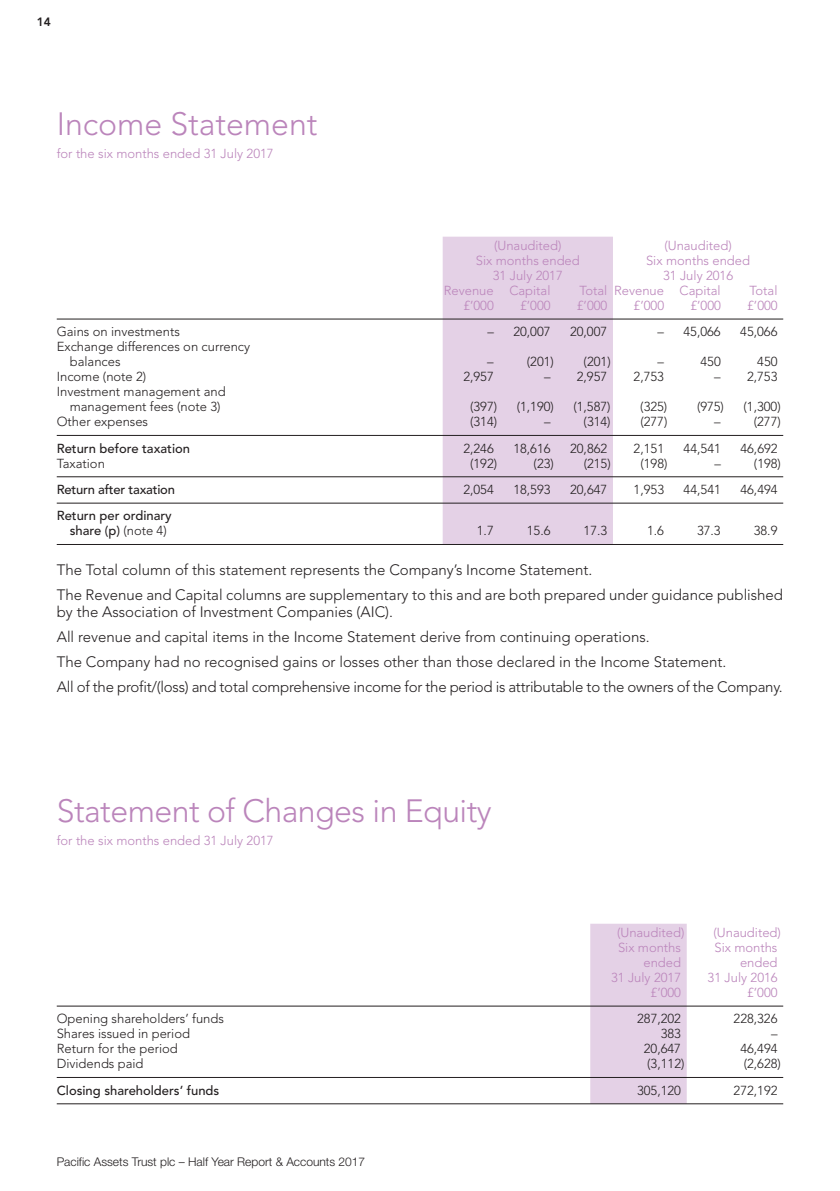
<style>
.page{position:relative;width:840px;height:1191px;background:#fff}
.page>*{position:absolute;margin:0;border:0;box-sizing:border-box;transform-origin:0 0}
.t1{font:300 32px "Avenir";letter-spacing:-.015em;color:#bb85bb}
.t2{font:300 15px/25px "Avenir";color:#231f20}
.t3{font:300 13px/15px "Avenir";color:#231f20}
.t4{font:300 13px "Avenir";color:#bb85bb}
.t5{font:500 13px/15px "Avenir";color:#231f20}
.t6{font:300 12px "Helvetica Neue LT";color:#231f20}
.t7{font:800 12px "Avenir";color:#231f20}
.s1{font-weight:300}
</style>
<div class="page">
<div style="left:442px;top:237px;width:170px;height:308px;background:#e4d1e6"></div>
<hr style="left:57px;top:318px;width:725px;height:1px;background:#231f20">
<hr style="left:57px;top:435px;width:725px;height:1px;background:#231f20">
<hr style="left:57px;top:476px;width:725px;height:1px;background:#231f20">
<hr style="left:57px;top:502px;width:725px;height:1px;background:#231f20">
<hr style="left:57px;top:544px;width:725px;height:1px;background:#231f20">
<div style="left:590px;top:923px;width:96px;height:180px;background:#e4d1e6"></div>
<hr style="left:57px;top:1005px;width:725px;height:1px;background:#231f20">
<hr style="left:57px;top:1077px;width:725px;height:1px;background:#231f20">
<hr style="left:57px;top:1103px;width:725px;height:1px;background:#231f20">
<p class="t7" style="left:37px;top:14px;width:16px">14</p>
<h1 class="t1" style="left:57px;top:111px;width:262px">Income Statement</h1>
<p class="t4" style="left:57px;top:148px;width:218px">for the six months ended 31 July 2017</p>
<p class="t4" style="left:494px;top:240px;width:69px">(Unaudited)</p>
<p class="t4" style="left:664px;top:240px;width:69px">(Unaudited)</p>
<p class="t4" style="left:475px;top:255px;width:105px">Six months ended</p>
<p class="t4" style="left:645px;top:255px;width:105px">Six months ended</p>
<p class="t4" style="left:492px;top:270px;width:71px">31 July 2017</p>
<p class="t4" style="left:662px;top:270px;width:71px">31 July 2016</p>
<p class="t4" style="left:443px;top:285px;width:108px">Revenue Capital</p>
<p class="t4" style="left:579px;top:285px;width:143px">Total Revenue Capital</p>
<p class="t4" style="left:749px;top:285px;width:29px">Total</p>
<p class="t4" style="left:463px;top:300px;width:32px">£’000</p>
<p class="t4" style="left:520px;top:300px;width:32px">£’000</p>
<p class="t4" style="left:576px;top:300px;width:32px">£’000</p>
<p class="t4" style="left:633px;top:300px;width:32px">£’000</p>
<p class="t4" style="left:690px;top:300px;width:32px">£’000</p>
<p class="t4" style="left:746px;top:300px;width:32px">£’000</p>
<p class="t3" style="left:57px;top:325px;width:125px">Gains on investments</p>
<p class="t3" style="left:487px;top:325px;width:65px">– 20,007</p>
<p class="t3" style="left:569px;top:325px;width:39px">20,007</p>
<p class="t3" style="left:657px;top:325px;width:65px">– 45,066</p>
<p class="t3" style="left:739px;top:325px;width:39px">45,066</p>
<p class="t3" style="left:70px;top:340px;width:182px;text-indent:-13px">Exchange differences on currency balances</p>
<p class="t3" style="left:487px;top:355px;width:8px">–</p>
<p class="t3" style="left:526px;top:355px;width:29px">(201)</p>
<p class="t3" style="left:583px;top:355px;width:29px">(201)</p>
<p class="t3" style="left:657px;top:355px;width:8px">–</p>
<p class="t3" style="left:700px;top:355px;width:22px">450</p>
<p class="t3" style="left:756px;top:355px;width:22px">450</p>
<p class="t3" style="left:57px;top:370px;width:91px">Income (note 2)</p>
<p class="t3" style="left:463px;top:370px;width:32px">2,957</p>
<p class="t3" style="left:543px;top:370px;width:65px">– 2,957</p>
<p class="t3" style="left:633px;top:370px;width:32px">2,753</p>
<p class="t3" style="left:713px;top:370px;width:65px">– 2,753</p>
<p class="t3" style="left:57px;top:385px;width:170px;text-align:center">Investment management and management fees (note 3)</p>
<p class="t3" style="left:470px;top:400px;width:28px">(397)</p>
<p class="t3" style="left:516px;top:400px;width:39px">(1,190)</p>
<p class="t3" style="left:573px;top:400px;width:39px">(1,587)</p>
<p class="t3" style="left:640px;top:400px;width:28px">(325)</p>
<p class="t3" style="left:696px;top:400px;width:28px">(975)</p>
<p class="t3" style="left:743px;top:400px;width:39px">(1,300)</p>
<p class="t3" style="left:57px;top:415px;width:93px">Other expenses</p>
<p class="t3" style="left:470px;top:415px;width:28px">(314)</p>
<p class="t3" style="left:543px;top:415px;width:8px">–</p>
<p class="t3" style="left:583px;top:415px;width:28px">(314)</p>
<p class="t3" style="left:640px;top:415px;width:28px">(277)</p>
<p class="t3" style="left:713px;top:415px;width:8px">–</p>
<p class="t3" style="left:753px;top:415px;width:28px">(277)</p>
<p class="t5" style="left:57px;top:441px;width:135px">Return before taxation</p>
<p class="t3" style="left:463px;top:442px;width:32px">2,246</p>
<p class="t3" style="left:513px;top:442px;width:39px">18,616</p>
<p class="t3" style="left:569px;top:442px;width:39px">20,862</p>
<p class="t3" style="left:633px;top:442px;width:32px">2,151</p>
<p class="t3" style="left:683px;top:442px;width:39px">44,541</p>
<p class="t3" style="left:740px;top:442px;width:39px">46,692</p>
<p class="t3" style="left:57px;top:457px;width:50px">Taxation</p>
<p class="t3" style="left:470px;top:457px;width:29px">(192)</p>
<p class="t3" style="left:533px;top:457px;width:78px">(23) (215)</p>
<p class="t3" style="left:640px;top:457px;width:29px">(198)</p>
<p class="t3" style="left:714px;top:457px;width:8px">–</p>
<p class="t3" style="left:753px;top:457px;width:29px">(198)</p>
<p class="t5" style="left:57px;top:482px;width:120px">Return after taxation</p>
<p class="t3" style="left:463px;top:483px;width:32px">2,054</p>
<p class="t3" style="left:513px;top:483px;width:39px">18,593</p>
<p class="t3" style="left:569px;top:483px;width:39px">20,647</p>
<p class="t3" style="left:633px;top:483px;width:32px">1,953</p>
<p class="t3" style="left:683px;top:483px;width:39px">44,541</p>
<p class="t3" style="left:740px;top:483px;width:39px">46,494</p>
<p class="t5" style="left:70px;top:509px;width:103px;text-indent:-13px">Return per ordinary share (p) <span class="s1">(note 4)</span></p>
<p class="t3" style="left:476px;top:524px;width:18px">1.7</p>
<p class="t3" style="left:526px;top:524px;width:25px">15.6</p>
<p class="t3" style="left:583px;top:524px;width:25px">17.3</p>
<p class="t3" style="left:646px;top:524px;width:18px">1.6</p>
<p class="t3" style="left:696px;top:524px;width:25px">37.3</p>
<p class="t3" style="left:753px;top:524px;width:25px">38.9</p>
<p class="t2" style="left:57px;top:559px;width:727px">The Total column of this statement represents the Company’s Income Statement.<br>The Revenue and Capital columns are supplementary to this and are both prepared under guidance published</p>
<p class="t2" style="left:57px;top:601px;width:727px">by the Association of Investment Companies (AIC).<br>All revenue and capital items in the Income Statement derive from continuing operations.<br>The Company had no recognised gains or losses other than those declared in the Income Statement.<br>All of the profit/(loss) and total comprehensive income for the period is attributable to the owners of the Company.</p>
<h1 class="t1" style="left:57px;top:797px;width:436px">Statement of Changes in Equity</h1>
<p class="t4" style="left:57px;top:835px;width:218px">for the six months ended 31 July 2017</p>
<p class="t4" style="left:616px;top:927px;width:69px">(Unaudited)</p>
<p class="t4" style="left:713px;top:927px;width:69px">(Unaudited)</p>
<p class="t4" style="left:617px;top:942px;width:64px">Six months</p>
<p class="t4" style="left:714px;top:942px;width:64px">Six months</p>
<p class="t4" style="left:643px;top:957px;width:39px">ended</p>
<p class="t4" style="left:739px;top:957px;width:39px">ended</p>
<p class="t4" style="left:610px;top:972px;width:71px">31 July 2017</p>
<p class="t4" style="left:707px;top:972px;width:71px">31 July 2016</p>
<p class="t4" style="left:650px;top:987px;width:32px">£’000</p>
<p class="t4" style="left:746px;top:987px;width:32px">£’000</p>
<p class="t3" style="left:57px;top:1012px;width:169px">Opening shareholders’ funds</p>
<p class="t3" style="left:636px;top:1012px;width:45px">287,202</p>
<p class="t3" style="left:733px;top:1012px;width:45px">228,326</p>
<p class="t3" style="left:57px;top:1027px;width:135px">Shares issued in period</p>
<p class="t3" style="left:660px;top:1027px;width:22px">383</p>
<p class="t3" style="left:770px;top:1027px;width:8px">–</p>
<p class="t3" style="left:57px;top:1042px;width:122px">Return for the period</p>
<p class="t3" style="left:643px;top:1042px;width:39px">20,647</p>
<p class="t3" style="left:740px;top:1042px;width:39px">46,494</p>
<p class="t3" style="left:57px;top:1057px;width:88px">Dividends paid</p>
<p class="t3" style="left:647px;top:1057px;width:39px">(3,112)</p>
<p class="t3" style="left:743px;top:1057px;width:39px">(2,628)</p>
<p class="t5" style="left:57px;top:1083px;width:164px">Closing shareholders’ funds</p>
<p class="t3" style="left:636px;top:1084px;width:45px">305,120</p>
<p class="t3" style="left:733px;top:1084px;width:45px">272,192</p>
<p class="t6" style="left:57px;top:1157px;width:310px">Pacific Assets Trust plc – Half Year Report &amp; Accounts 2017</p>
</div>
